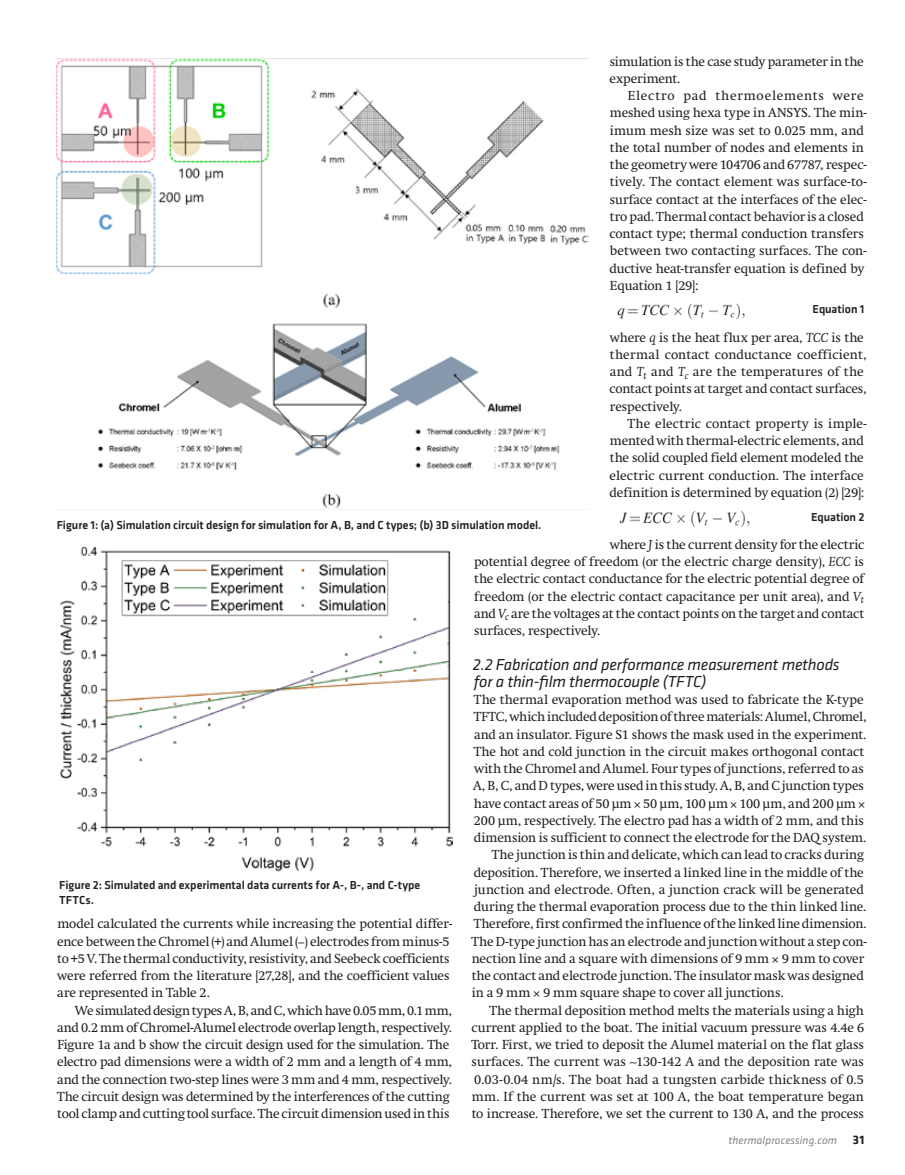
<style>
.page{position:relative;width:905px;height:1175px;background:#fff}
.page>*{position:absolute;margin:0;border:0;box-sizing:border-box;transform-origin:0 0}
.t1{font:italic 16.5px/17.2px "Klavika Basic";letter-spacing:-.015em;color:#231f20}
.t2{font:12.9px/17.2px "Swift";letter-spacing:-.005em;color:#231f20}
.t3{font:500 12px/15px "Klavika Basic";letter-spacing:-.005em;color:#231f20}
.t4{font:italic 11.25px "Klavika Basic";letter-spacing:.01em;color:#808285}
.s1{font-style:italic}
.s2{font-weight:700;font-style:normal;font-size:12.75px;color:#231f20}
</style>
<div class="page">
<img style="left:57px;top:58px;width:531px;height:452px">
<img style="left:617px;top:303px;width:128px;height:17px">
<img style="left:619px;top:510px;width:131px;height:17px">
<img style="left:60px;top:546px;width:392px;height:326px">
<p class="t2" style="left:609px;top:52px;width:256px">simulation is the case study parameter in the experiment.</p>
<p class="t2" style="left:609px;top:87px;width:259px;text-indent:18px">Electro pad thermoelements were meshed using hexa type in ANSYS. The min&shy;imum mesh size was set to 0.025 mm, and the total number of nodes and elements in the geometry were 104706 and 67787, respec&shy;tively. The contact element was surface-to&shy;surface contact at the interfaces of the elec&shy;tro pad. Thermal contact behavior is a closed contact type; thermal conduction transfers between two contacting surfaces. The con&shy;ductive heat-transfer equation is defined by Equation 1 [29]:</p>
<p class="t2" style="left:609px;top:328px;width:259px">where <span class="s1">q</span> is the heat flux per area, <span class="s1">TCC</span> is the thermal contact conductance coefficient, and <span class="s1">T</span><sub>t</sub> and <span class="s1">T</span><sub>c</sub> are the temperatures of the contact points at target and contact surfaces, respectively.</p>
<p class="t2" style="left:609px;top:415px;width:259px;text-indent:18px">The electric contact property is imple&shy;mented with thermal-electric elements, and the solid coupled field element modeled the electric current conduction. The interface definition is determined by equation (2) [29]:</p>
<p class="t2" style="left:474px;top:535px;width:392px;text-align:justify;text-indent:136px">where <span class="s1">J</span> is the current density for the electric potential degree of freedom (or the electric charge density), <span class="s1">ECC</span> is the electric contact conductance for the electric potential degree of freedom (or the electric contact capacitance per unit area), and <span class="s1">V</span><sub>t </sub>and <span class="s1">V</span><sub>c</sub> are the voltages at the contact points on the target and contact surfaces, respectively.</p>
<p class="t1" style="left:473px;top:655px;width:368px">2.2 Fabrication and performance measurement methods for a thin-film thermocouple (TFTC)</p>
<p class="t2" style="left:474px;top:691px;width:391px">The thermal evaporation method was used to fabricate the K-type</p>
<p class="t2" style="left:474px;top:708px;width:394px">TFTC, which included deposition of three materials: Alumel, Chromel,</p>
<p class="t2" style="left:474px;top:725px;width:394px">and an insulator. Figure S1 shows the mask used in the experiment.</p>
<p class="t2" style="left:474px;top:742px;width:392px">The hot and cold junction in the circuit makes orthogonal contact</p>
<p class="t2" style="left:474px;top:760px;width:391px">with the Chromel and Alumel. Four types of junctions, referred to as</p>
<p class="t2" style="left:473px;top:777px;width:392px">A, B, C, and D types, were used in this study. A, B, and C junction types</p>
<p class="t2" style="left:474px;top:794px;width:383px">have contact areas of 50 μm 50 μm, 100 μm 100 μm, and 200 μm</p>
<p class="t2" style="left:474px;top:811px;width:391px">200 μm, respectively. The electro pad has a width of 2 mm, and this</p>
<p class="t2" style="left:474px;top:829px;width:394px">dimension is sufficient to connect the electrode for the DAQ system.</p>
<p class="t2" style="left:492px;top:846px;width:374px">The junction is thin and delicate, which can lead to cracks during</p>
<p class="t2" style="left:474px;top:863px;width:391px">deposition. Therefore, we inserted a linked line in the middle of the</p>
<p class="t2" style="left:474px;top:880px;width:391px">junction and electrode. Often, a junction crack will be generated</p>
<p class="t2" style="left:474px;top:898px;width:394px">during the thermal evaporation process due to the thin linked line.</p>
<p class="t2" style="left:474px;top:915px;width:394px">Therefore, first confirmed the influence of the linked line dimension.</p>
<p class="t2" style="left:471px;top:932px;width:397px">The D-type junction has an electrode and junction without a step con-</p>
<p class="t2" style="left:472px;top:949px;width:394px">nection line and a square with dimensions of 9 mm 9 mm to cover</p>
<p class="t2" style="left:471px;top:967px;width:393px">the contact and electrode junction. The insulator mask was designed</p>
<p class="t2" style="left:471px;top:984px;width:313px">in a 9 mm 9 mm square shape to cover all junctions.</p>
<p class="t2" style="left:489px;top:1001px;width:376px">The thermal deposition method melts the materials using a high</p>
<p class="t2" style="left:471px;top:1018px;width:394px">current applied to the boat. The initial vacuum pressure was 4.4e 6</p>
<p class="t2" style="left:471px;top:1036px;width:394px">Torr. First, we tried to deposit the Alumel material on the flat glass</p>
<p class="t2" style="left:471px;top:1053px;width:394px">surfaces. The current was ∼130-142 A and the deposition rate was</p>
<p class="t2" style="left:474px;top:1070px;width:391px">0.03-0.04 nm/s. The boat had a tungsten carbide thickness of 0.5</p>
<p class="t2" style="left:472px;top:1087px;width:394px">mm. If the current was set at 100 A, the boat temperature began</p>
<p class="t2" style="left:471px;top:1105px;width:394px">to increase. Therefore, we set the current to 130 A, and the process</p>
<p class="t3" style="left:812px;top:301px;width:53px">Equation 1</p>
<p class="t3" style="left:811px;top:509px;width:55px">Equation 2</p>
<p class="t3" style="left:57px;top:517px;width:486px">Figure 1: (a) Simulation circuit design for simulation for A, B, and C types; (b) 3D simulation model.</p>
<p class="t3" style="left:59px;top:877px;width:363px">Figure 2: Simulated and experimental data currents for A-, B-, and C-type<br>TFTCs.</p>
<p class="t2" style="left:57px;top:915px;width:397px">model calculated the currents while increasing the potential differ&shy;ence between the Chromel (+) and Alumel (−) electrodes from minus-5 to +5 V. The thermal conductivity, resistivity, and Seebeck coefficients were referred from the literature [27,28], and the coefficient values are represented in Table 2.</p>
<p class="t2" style="left:57px;top:1001px;width:397px;text-indent:18px">We simulated design types A, B, and C, which have 0.05 mm, 0.1 mm, and 0.2 mm of Chromel-Alumel electrode overlap length, respectively.<br>Figure 1a and b show the circuit design used for the simulation. The electro pad dimensions were a width of 2 mm and a length of 4 mm, and the connection two-step lines were 3 mm and 4 mm, respectively.<br>The circuit design was determined by the interferences of the cutting tool clamp and cutting tool surface. The circuit dimension used in this</p>
<p class="t4" style="left:728px;top:1133px;width:137px">thermalprocessing.com <span class="s2">31</span></p>
</div>
